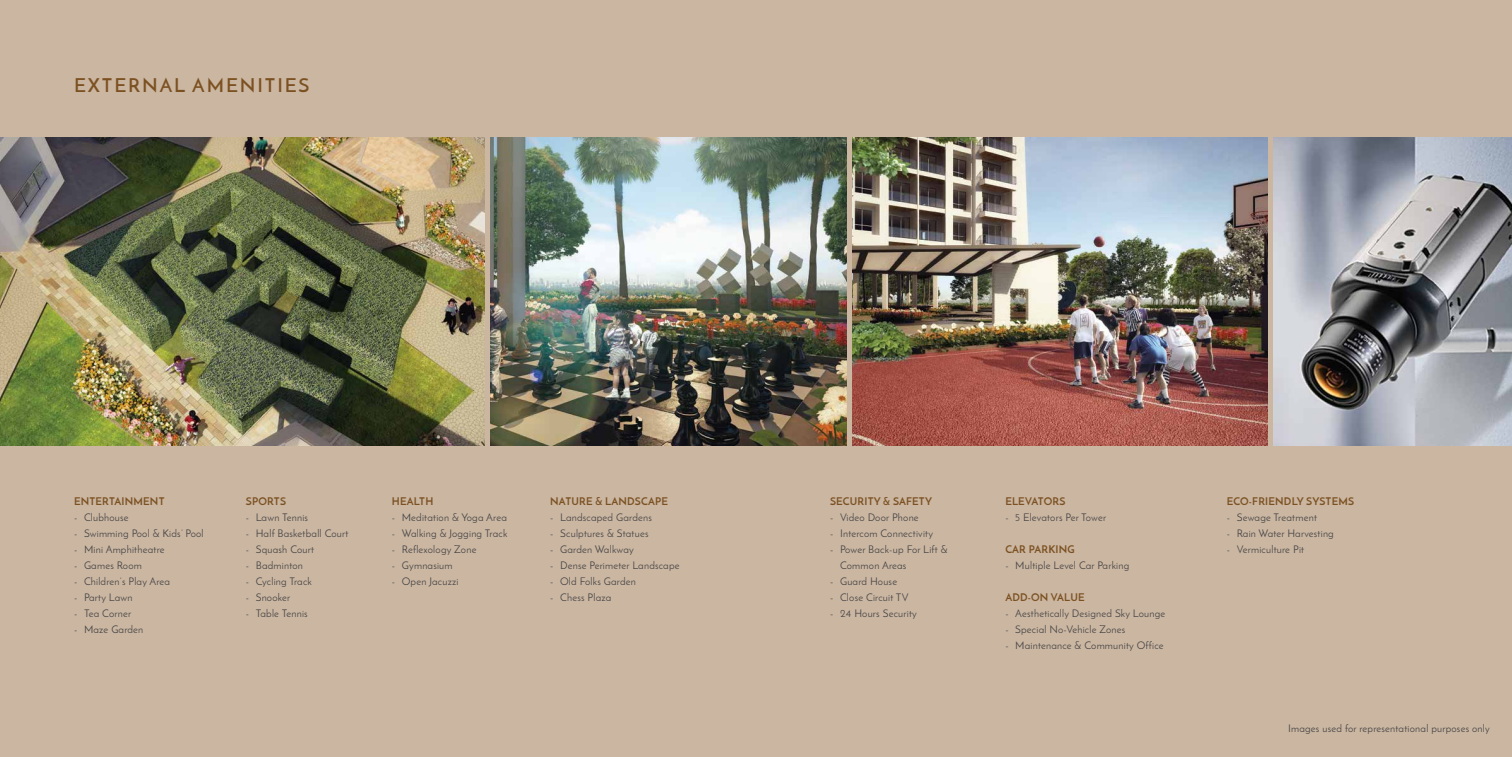
<style>
.page{position:relative;width:1512px;height:757px;background:#cab6a1}
.page>*{position:absolute;margin:0;border:0;box-sizing:border-box;transform-origin:0 0}
.t1{font:600 19.25px "Josefin Sans";letter-spacing:.1em;color:#7c5122}
.t2{font:10.5px/16px "Josefin Sans";letter-spacing:.02em;color:#414042}
.t3{font:700 10.5px "Josefin Sans";letter-spacing:.02em;color:#7c5122}
</style>
<div class="page">
<img style="left:0;top:137px;width:485px;height:308px">
<img style="left:490px;top:137px;width:356px;height:308px">
<img style="left:852px;top:137px;width:416px;height:308px">
<img style="left:1273px;top:137px;width:239px;height:308px">
<p class="t1" style="left:74px;top:73px;width:237px">EXTERNAL AMENITIES</p>
<p class="t3" style="left:74px;top:495px;width:92px">ENTERTAINMENT</p>
<p class="t2" style="left:74px;top:509px;width:56px">- Clubhouse</p>
<p class="t2" style="left:74px;top:525px;width:131px">- Swimming Pool &amp; Kids’ Pool</p>
<p class="t2" style="left:74px;top:541px;width:92px">- Mini Amphitheatre</p>
<p class="t2" style="left:74px;top:557px;width:69px">- Games Room</p>
<p class="t2" style="left:74px;top:573px;width:98px">- Children’s Play Area</p>
<p class="t2" style="left:74px;top:589px;width:60px">- Party Lawn</p>
<p class="t2" style="left:74px;top:605px;width:59px">- Tea Corner</p>
<p class="t2" style="left:74px;top:621px;width:71px">- Maze Garden</p>
<p class="t3" style="left:246px;top:495px;width:42px">SPORTS</p>
<p class="t2" style="left:246px;top:509px;width:64px">- Lawn Tennis</p>
<p class="t2" style="left:246px;top:525px;width:104px">- Half Basketball Court</p>
<p class="t2" style="left:246px;top:541px;width:70px">- Squash Court</p>
<p class="t2" style="left:246px;top:557px;width:59px">- Badminton</p>
<p class="t2" style="left:246px;top:573px;width:68px">- Cycling Track</p>
<p class="t2" style="left:246px;top:589px;width:46px">- Snooker</p>
<p class="t2" style="left:246px;top:605px;width:63px">- Table Tennis</p>
<p class="t3" style="left:392px;top:494px;width:43px">HEALTH</p>
<p class="t2" style="left:392px;top:509px;width:117px">- Meditation &amp; Yoga Area</p>
<p class="t2" style="left:392px;top:525px;width:117px">- Walking &amp; Jogging Track</p>
<p class="t2" style="left:392px;top:541px;width:86px">- Reflexology Zone</p>
<p class="t2" style="left:392px;top:557px;width:62px">- Gymnasium</p>
<p class="t2" style="left:392px;top:573px;width:68px">- Open Jacuzzi</p>
<p class="t3" style="left:550px;top:494px;width:119px">NATURE &amp; LANDSCAPE</p>
<p class="t2" style="left:550px;top:509px;width:103px">- Landscaped Gardens</p>
<p class="t2" style="left:550px;top:525px;width:100px">- Sculptures &amp; Statues</p>
<p class="t2" style="left:550px;top:541px;width:85px">- Garden Walkway</p>
<p class="t2" style="left:550px;top:557px;width:131px">- Dense Perimeter Landscape</p>
<p class="t2" style="left:550px;top:573px;width:87px">- Old Folks Garden</p>
<p class="t2" style="left:550px;top:589px;width:63px">- Chess Plaza</p>
<p class="t3" style="left:830px;top:494px;width:104px">SECURITY &amp; SAFETY</p>
<p class="t2" style="left:830px;top:509px;width:90px">- Video Door Phone</p>
<p class="t2" style="left:830px;top:525px;width:105px">- Intercom Connectivity</p>
<p class="t2" style="left:840px;top:541px;width:109px;text-indent:-10px">- Power Back-up For Lift &amp;<br>Common Areas</p>
<p class="t2" style="left:830px;top:573px;width:69px">- Guard House</p>
<p class="t2" style="left:830px;top:589px;width:80px">- Close Circuit TV</p>
<p class="t2" style="left:830px;top:605px;width:88px">- 24 Hours Security</p>
<p class="t3" style="left:1005px;top:494px;width:62px">ELEVATORS</p>
<p class="t2" style="left:1005px;top:509px;width:102px">- 5 Elevators Per Tower</p>
<p class="t3" style="left:1005px;top:543px;width:71px">CAR PARKING</p>
<p class="t2" style="left:1005px;top:557px;width:125px">- Multiple Level Car Parking</p>
<p class="t3" style="left:1005px;top:591px;width:81px">ADD-ON VALUE</p>
<p class="t2" style="left:1005px;top:605px;width:161px">- Aesthetically Designed Sky Lounge</p>
<p class="t2" style="left:1005px;top:621px;width:122px">- Special No-Vehicle Zones</p>
<p class="t2" style="left:1005px;top:637px;width:160px">- Maintenance &amp; Community Office</p>
<p class="t3" style="left:1227px;top:494px;width:129px">ECO-FRIENDLY SYSTEMS</p>
<p class="t2" style="left:1227px;top:509px;width:92px">- Sewage Treatment</p>
<p class="t2" style="left:1227px;top:525px;width:109px">- Rain Water Harvesting</p>
<p class="t2" style="left:1227px;top:541px;width:79px">- Vermiculture Pit</p>
<p class="t2" style="left:1288px;top:720px;width:203px">Images used for representational purposes only</p>
</div>
